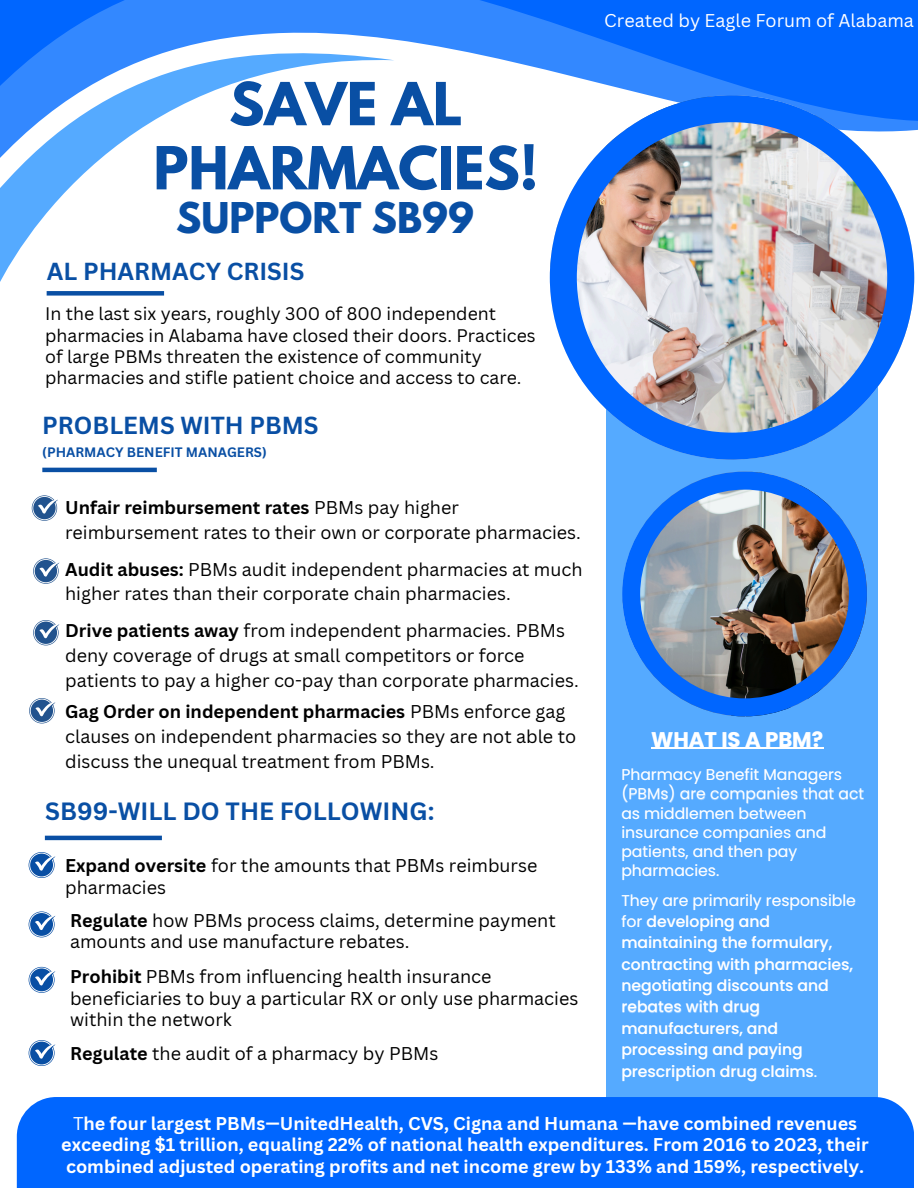
<style>
.page{position:relative;width:918px;height:1188px;background:#fff}
.page>*{position:absolute;margin:0;border:0;box-sizing:border-box;transform-origin:0 0}
.t1{font:700 52.5px/64.2px "League Spartan";color:#094fa4;text-align:center}
.t2{font:700 37.5px "League Spartan";color:#094fa4}
.t3{font:700 24.3px "Canva Sans";color:#094fa4}
.t4{font:700 24px "Canva Sans";color:#094fa4}
.t5{font:700 21.15px "Poppins";color:#fff}
.t6{font:18px/24.8px "Canva Sans";color:#000}
.t7{font:700 18px/21.3px "Canva Sans";color:#fff;text-align:center}
.t8{font:18px "Canva Sans";color:#fff}
.t9{font:17.7px/21.3px "Canva Sans";color:#000}
.t10{font:500 15.6px "Poppins";color:#fff}
.t11{font:15.6px "Poppins";color:#fff}
.t12{font:700 13.35px "Canva Sans";color:#094fa4}
.s1{font-weight:700}
.s2{font-weight:400;color:rgb(255 255 255/.4)}
.s3{font-weight:400}
</style>
<div class="page">
<img style="left:0;top:0;width:918px;height:1188px">
<hr style="left:651px;top:748px;width:172px;height:1px;background:#fff">
<svg style="left:29px;top:698px;width:26px;height:25px"></svg>
<h5 class="t1" style="left:154px;top:79px;width:386px">SAVE AL<br>PHARMACIES!</h5>
<p class="t2" style="left:176px;top:200px;width:299px">SUPPORT SB99</p>
<h5 class="t4" style="left:47px;top:254px;width:259px">AL PHARMACY CRISIS</h5>
<p class="t9" style="left:45px;top:303px;width:492px">In the last six years, roughly 300 of 800 independent pharmacies in Alabama have closed their doors. Practices of large PBMs threaten the existence of community pharmacies and stifle patient choice and access to care.</p>
<h4 class="t4" style="left:42px;top:409px;width:278px">PROBLEMS WITH PBMS</h4>
<h6 class="t12" style="left:42px;top:442px;width:226px">(PHARMACY BENEFIT MANAGERS)</h6>
<p class="t6" style="left:65px;top:495px;width:517px"><span class="s1">Unfair reimbursement rates</span> PBMs pay higher reimbursement rates to their own or corporate pharmacies.</p>
<h5 class="t6" style="left:65px;top:556px;width:519px"><span class="s1">Audit abuses:</span> PBMs audit independent pharmacies at much higher rates than their corporate chain pharmacies.</h5>
<h5 class="t6" style="left:65px;top:618px;width:515px"><span class="s1">Drive patients away</span> from independent pharmacies. PBMs deny coverage of drugs at small competitors or force patients to pay a higher co-pay than corporate pharmacies.</h5>
<p class="t6" style="left:65px;top:699px;width:513px"><span class="s1">Gag Order on independent pharmacies</span> PBMs enforce gag clauses on independent pharmacies so they are not able to discuss the unequal treatment from PBMs.</p>
<p class="t3" style="left:45px;top:794px;width:391px">SB99-WILL DO THE FOLLOWING:</p>
<h2 class="t6" style="left:65px;top:855px;width:474px;line-height:21.3px"><span class="s1">Expand oversite</span> for the amounts that PBMs reimburse pharmacies</h2>
<h3 class="t6" style="left:70px;top:909px;width:487px;line-height:21.3px"><span class="s1">Regulate</span> how PBMs process claims, determine payment amounts and use manufacture rebates.</h3>
<p class="t6" style="left:70px;top:966px;width:510px;line-height:21.3px"><span class="s1">Prohibit</span> PBMs from influencing health insurance beneficiaries to buy a particular RX or only use pharmacies within the network</p>
<p class="t6" style="left:70px;top:1040px;width:370px"><span class="s1">Regulate</span> the audit of a pharmacy by PBMs</p>
<p class="t8" style="left:604px;top:8px;width:311px">Created by Eagle Forum of Alabama</p>
<h1 class="t5" style="left:651px;top:724px;width:173px">WHAT IS A PBM?</h1>
<h6 class="t11" style="left:621px;top:764px;width:222px">Pharmacy Benefit Managers</h6>
<p class="t11" style="left:621px;top:783px;width:244px">(PBMs) are companies that act</p>
<h5 class="t11" style="left:621px;top:802px;width:187px">as middlemen between</h5>
<p class="t11" style="left:621px;top:821px;width:206px">insurance companies and</p>
<p class="t11" style="left:621px;top:840px;width:177px">patients, and then pay</p>
<p class="t11" style="left:621px;top:860px;width:99px">pharmacies.</p>
<h5 class="t11" style="left:621px;top:889px;width:236px">They are primarily responsible</h5>
<h5 class="t10" style="left:622px;top:911px;width:150px"><span class="s2">for</span> developing and</h5>
<p class="t10" style="left:621px;top:932px;width:212px">maintaining the formulary,</p>
<h5 class="t10" style="left:621px;top:953px;width:233px">contracting with pharmacies,</h5>
<p class="t10" style="left:621px;top:975px;width:209px">negotiating discounts and</p>
<h5 class="t10" style="left:621px;top:996px;width:140px">rebates with drug</h5>
<p class="t10" style="left:621px;top:1017px;width:158px">manufacturers, and</p>
<h3 class="t10" style="left:621px;top:1039px;width:183px">processing and paying</h3>
<p class="t10" style="left:621px;top:1060px;width:197px">prescription drug claims<span class="s2">.</span></p>
<h5 class="t7" style="left:61px;top:1112px;width:809px"><span class="s3">T</span>he four largest PBMs—UnitedHealth, CVS, Cigna and Humana —have combined revenues exceeding $1 trillion, equaling 22% of national health expenditures. From 2016 to 2023, their combined adjusted operating profits and net income grew by 133% and 159%, respectively.</h5>
</div>
